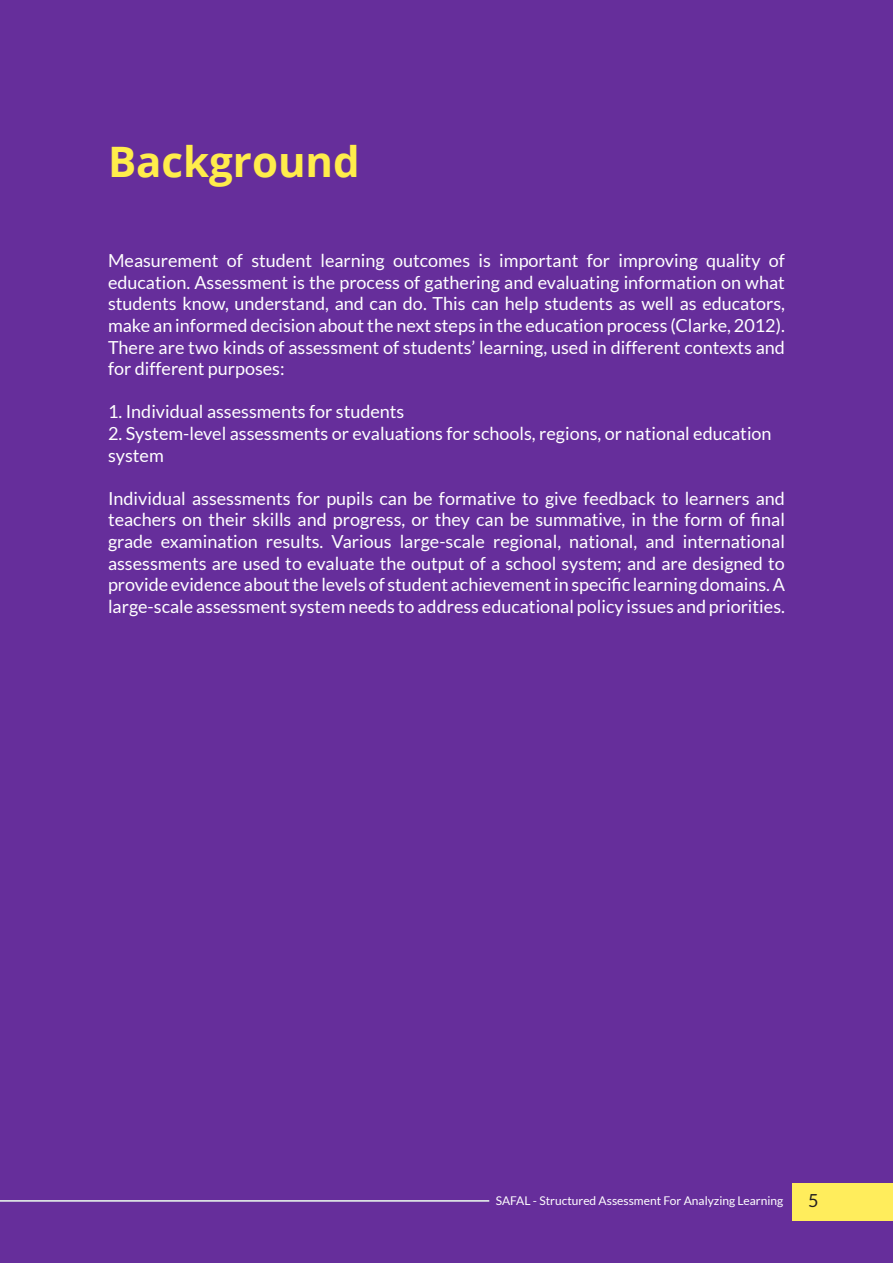
<style>
.page{position:relative;width:893px;height:1263px;background:#fff}
.page>*{position:absolute;margin:0;border:0;box-sizing:border-box;transform-origin:0 0}
.t1{font:700 42px "Open Sans";color:#ffed4b}
.t2{font:18px/21.6px "Lato";color:#fff;text-align:justify}
.t3{font:18px "Lato";color:#231f20}
.t4{font:12px "Lato";color:#fff}
</style>
<div class="page">
<div style="left:0;top:1px;width:893px;height:1262px;background:#662e9b"></div>
<hr style="left:0;top:1200px;width:489px;height:2px;background:#f0fff1">
<div style="left:792px;top:1183px;width:101px;height:37px;background:#ffed5c"></div>
<p class="t1" style="left:108px;top:132px;width:253px">Background</p>
<p class="t2" style="left:108px;top:250px;width:678px">Measurement of student learning outcomes is important for improving quality of education. Assessment is the process of gathering and evaluating information on what students know, understand, and can do. This can help students as well as educators, make an informed decision about the next steps in the education process (Clarke, 2012).<br>There are two kinds of assessment of students’ learning, used in different contexts and for different purposes:</p>
<p class="t2" style="left:108px;top:401px;width:298px">1. Individual assessments for students</p>
<p class="t2" style="left:108px;top:423px;width:665px">2. System-level assessments or evaluations for schools, regions, or national education system</p>
<p class="t2" style="left:108px;top:487px;width:678px">Individual assessments for pupils can be formative to give feedback to learners and teachers on their skills and progress, or they can be summative, in the form of final grade examination results. Various large-scale regional, national, and international assessments are used to evaluate the output of a school system; and are designed to provide evidence about the levels of student achievement in specific learning domains. A large-scale assessment system needs to address educational policy issues and priorities.</p>
<p class="t4" style="left:496px;top:1193px;width:289px">SAFAL - Structured Assessment For Analyzing Learning</p>
<p class="t3" style="left:808px;top:1191px;width:12px">5</p>
</div>
